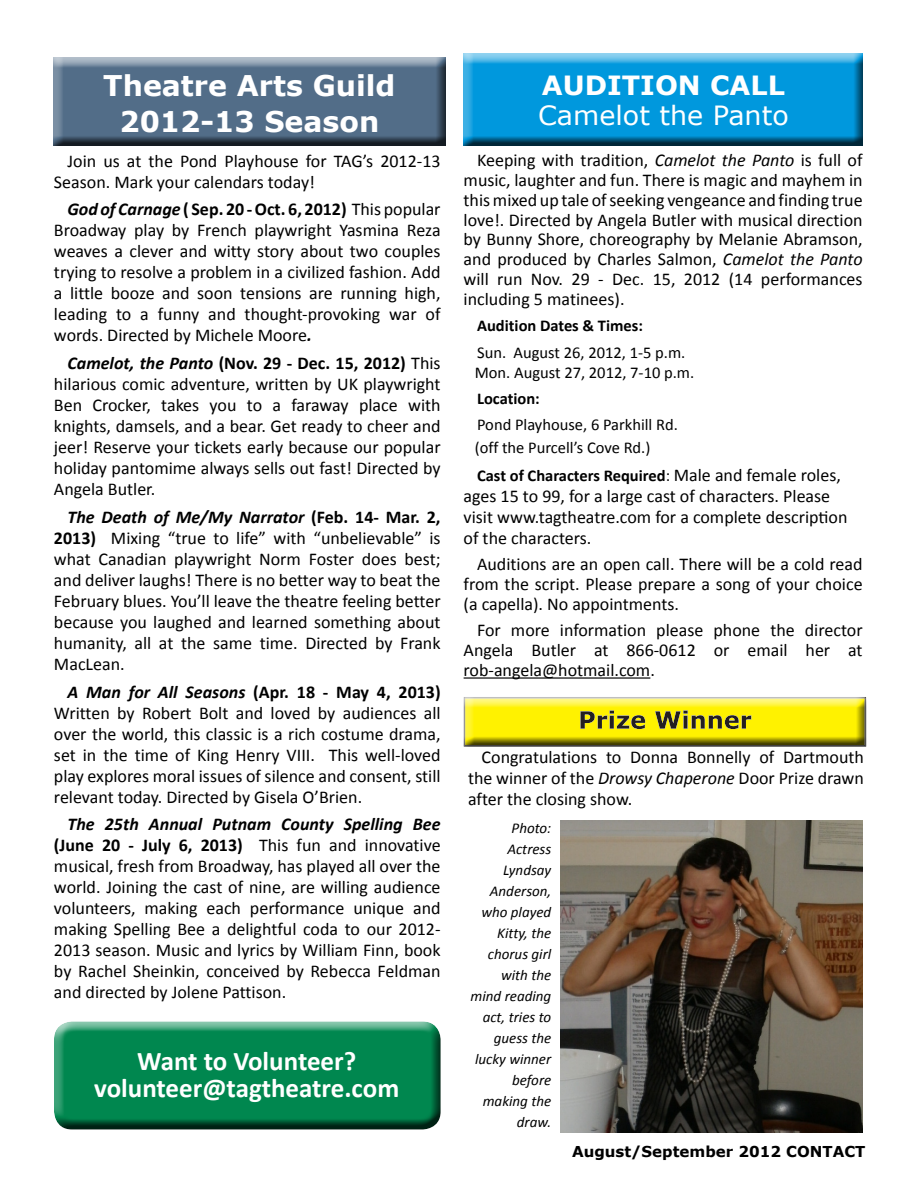
<style>
.page{position:relative;width:918px;height:1188px;background:#fff}
.page>*{position:absolute;margin:0;border:0;box-sizing:border-box;transform-origin:0 0}
.t1{font:700 28.5px/36px "Verdana";color:#fff;text-align:center}
.t2{font:700 27px/27px "Calibri";color:#fff;text-align:center}
.t3{font:26.4px "Verdana";color:#fff}
.t4{font:700 26.4px "Verdana";color:#fff}
.t5{font:18px/21px "Calibri";color:#000;text-align:justify}
.t6{font:16.5px/19.8px "Calibri";color:#000}
.t7{font:700 16.5px "Calibri";color:#000}
.t8{font:italic 15px/21px "Calibri";color:#000;text-align:right}
.t9{font:700 15px "Verdana";color:#000}
.s1{font-weight:700;font-style:italic}
.s2{font-weight:700}
.s3{font-style:italic}
.s4{font-weight:400}
.s5{font-weight:400;font-size:18px}
</style>
<div class="page">
<div style="left:47px;top:50px;width:410px;height:96px;background:#000;opacity:.75"></div>
<div style="left:457px;top:690px;width:420px;height:59px;background:#000;opacity:.75"></div>
<img style="left:560px;top:821px;width:303px;height:311px">
<div style="left:453px;top:42px;width:419px;height:104px;background:#fff"></div>
<div style="left:458px;top:46px;width:416px;height:100px;background:#000;opacity:.75"></div>
<hr style="left:464px;top:677px;width:186px;height:2px;background:#000">
<div style="left:48px;top:1023px;width:404px;height:107px;background:#000;opacity:.75"></div>
<h1 class="t1" style="left:103px;top:67px;width:294px">Theatre Arts Guild<br>2012-13 Season</h1>
<p class="t5" style="left:54px;top:150px;width:388px;text-indent:14px">Join us at the Pond Playhouse for TAG’s 2012-13<br>Season. Mark your calendars today!</p>
<p class="t5" style="left:54px;top:199px;width:388px;text-indent:14px"><span class="s1">God of Carnage</span> <span class="s2">( Sep. 20 - Oct. 6, 2012)</span> This popular Broadway play by French playwright Yasmina Reza weaves a clever and witty story about two couples trying to resolve a problem in a civilized fashion. Add a little booze and soon tensions are running high, leading to a funny and thought-provoking war of words. Directed by Michele Moore<span class="s1">.</span></p>
<p class="t5" style="left:54px;top:353px;width:388px;text-indent:14px"><span class="s1">Camelot, the Panto</span> <span class="s2">(Nov. 29 - Dec. 15, 2012)</span> This hilarious comic adventure, written by UK playwright Ben Crocker, takes you to a faraway place with knights, damsels, and a bear. Get ready to cheer and jeer! Reserve your tickets early because our popular holiday pantomime always sells out fast! Directed by Angela Butler.</p>
<p class="t5" style="left:54px;top:506px;width:388px;text-indent:14px"><span class="s1">The Death of Me/My Narrator</span> <span class="s2">(Feb. 14- Mar. 2, 2013)</span> Mixing “true to life” with “unbelievable” is what Canadian playwright Norm Foster does best; and deliver laughs! There is no better way to beat the February blues. You’ll leave the theatre feeling better because you laughed and learned something about humanity, all at the same time. Directed by Frank MacLean.</p>
<p class="t5" style="left:54px;top:681px;width:388px;text-indent:14px"><span class="s1">A Man for All Seasons</span> <span class="s2">(Apr. 18 - May 4, 2013)<br></span>Written by Robert Bolt and loved by audiences all over the world, this classic is a rich costume drama, set in the time of King Henry VIII. This well-loved play explores moral issues of silence and consent, still relevant today. Directed by Gisela O’Brien.</p>
<p class="t5" style="left:54px;top:814px;width:388px;text-indent:14px"><span class="s1">The 25th Annual Putnam County Spelling Bee </span><span class="s2">(June 20 - July 6, 2013)</span> This fun and innovative musical, fresh from Broadway, has played all over the world. Joining the cast of nine, are willing audience volunteers, making each performance unique and making Spelling Bee a delightful coda to our 2012- 2013 season. Music and lyrics by William Finn, book by Rachel Sheinkin, conceived by Rebecca Feldman and directed by Jolene Pattison.</p>
<h2 class="t2" style="left:94px;top:1048px;width:307px">Want to Volunteer? volunteer@tagtheatre.com</h2>
<h3 class="t4" style="left:542px;top:67px;width:245px">AUDITION CALL</h3>
<h3 class="t3" style="left:538px;top:97px;width:252px">Camelot the Panto</h3>
<p class="t5" style="left:464px;top:150px;width:401px;line-height:19.8px;text-indent:14px">Keeping with tradition, <span class="s3">Camelot the Panto</span> is full of music, laughter and fun. There is magic and mayhem in this mixed up tale of seeking vengeance and finding true love!. Directed by Angela Butler with musical direction by Bunny Shore, choreography by Melanie Abramson, and produced by Charles Salmon, <span class="s3">Camelot the Panto </span>will run Nov. 29 - Dec. 15, 2012 (14 performances including 5 matinees).</p>
<p class="t7" style="left:477px;top:315px;width:167px">Audition Dates &amp; Times:</p>
<p class="t6" style="left:475px;top:343px;width:221px">Sun. August 26, 2012, 1-5 p.m.<br>Mon. August 27, 2012, 7-10 p.m.</p>
<p class="t7" style="left:477px;top:388px;width:64px">Location:</p>
<p class="t6" style="left:475px;top:414px;width:205px;line-height:22.5px">Pond Playhouse, 6 Parkhill Rd. (off the Purcell’s Cove Rd.)</p>
<p class="t7" style="left:477px;top:465px;width:365px">Cast of Characters Required<span class="s4">:</span> <span class="s5">Male and female roles,</span></p>
<p class="t5" style="left:464px;top:485px;width:385px;text-align:left">ages 15 to 99, for a large cast of characters. Please visit www.tagtheatre.com for a complete description of the characters.</p>
<p class="t5" style="left:464px;top:554px;width:401px;line-height:19.8px;text-indent:14px">Auditions are an open call. There will be a cold read from the script. Please prepare a song of your choice (a capella). No appointments.</p>
<p class="t5" style="left:464px;top:621px;width:401px;line-height:19.8px;text-indent:14px">For more information please phone the director Angela Butler at 866-0612 or email her at rob-angela@hotmail.com.</p>
<p class="t5" style="left:468px;top:747px;width:397px;text-indent:14px">Congratulations to Donna Bonnelly of Dartmouth the winner of the <span class="s3">Drowsy Chaperone</span> Door Prize drawn after the closing show.</p>
<p class="t8" style="left:471px;top:817px;width:82px">Photo:<br>Actress<br>Lyndsay<br>Anderson, who played<br>Kitty, the chorus girl with the mind reading act, tries to guess the lucky winner before making the draw.</p>
<p class="t9" style="left:572px;top:1141px;width:295px">August/September 2012 CONTACT</p>
</div>
